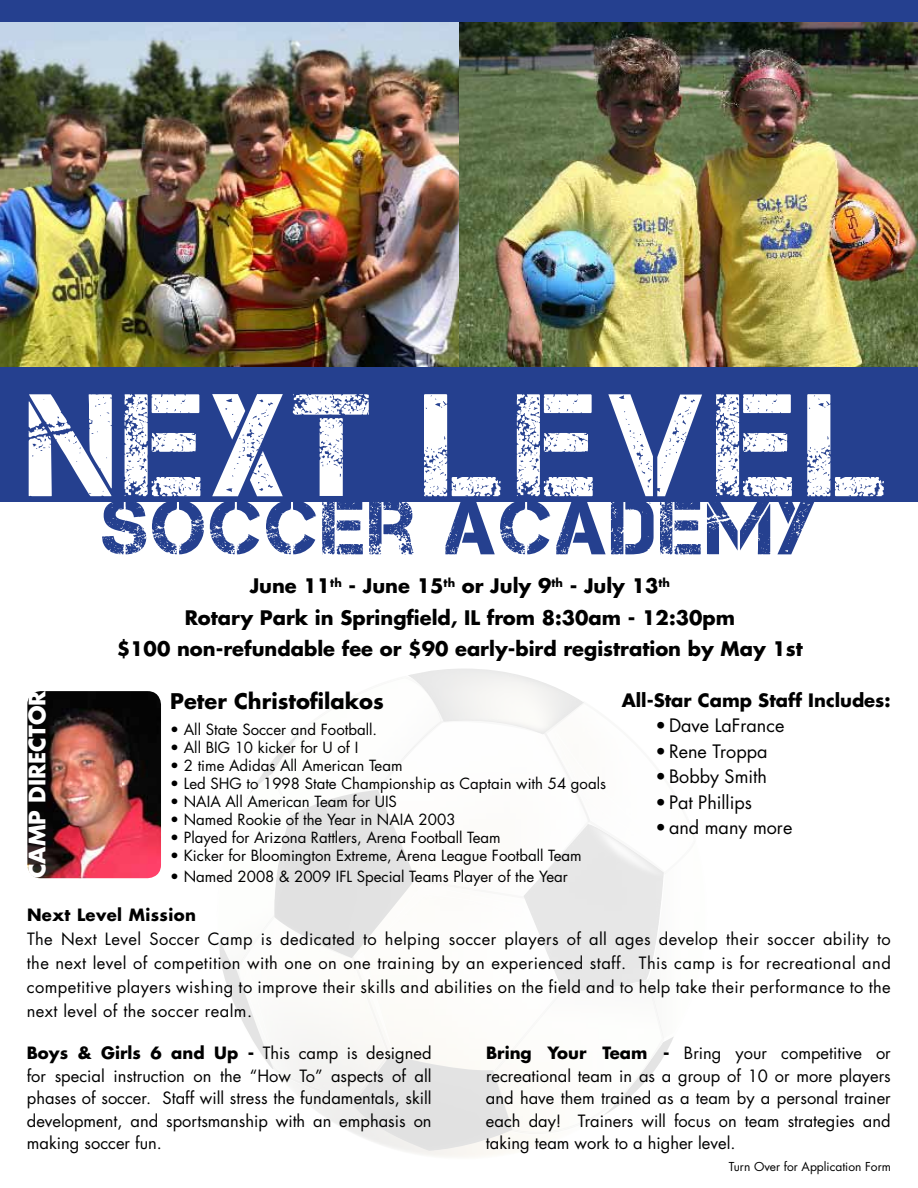
<style>
.page{position:relative;width:918px;height:1188px;background:#fff}
.page>*{position:absolute;margin:0;border:0;box-sizing:border-box;transform-origin:0 0}
.t1{font:145.5px "Captureit";letter-spacing:.075em;color:#fff}
.t2{font:78px "Captureit";letter-spacing:.05em;color:#25408f}
.t3{font:700 22.05px "Futura LT";color:#fff}
.t4{font:700 21px "Futura LT";color:#000}
.t5{font:700 19.5px/31.5px "Futura LT";color:#000;text-align:center}
.t6{font:18px "Futura LT";color:#000}
.t7{font:700 18px "Futura LT";color:#000}
.t8{font:16.5px/22.5px "Futura LT";color:#000;text-align:justify}
.t9{font:700 16.5px "Futura LT";letter-spacing:.025em;color:#000}
.t10{font:15px "Futura LT";color:#000}
.t11{font:12px "Futura LT";color:#000}
.s1{font-weight:700}
</style>
<div class="page">
<div style="left:0;top:0;width:918px;height:501px;background:#25408f"></div>
<img style="left:0;top:22px;width:918px;height:344px">
<svg style="left:597px;top:1036px;width:76px;height:83px"></svg>
<img style="left:544px;top:734px;width:11px;height:20px">
<svg style="left:260px;top:676px;width:145px;height:114px"></svg>
<img style="left:376px;top:721px;width:54px;height:69px">
<img style="left:219px;top:777px;width:55px;height:163px">
<img style="left:271px;top:776px;width:21px;height:42px">
<div style="left:282px;top:958px;width:108px;height:146px;background:#f8f8f5"></div>
<img style="left:237px;top:914px;width:37px;height:26px">
<img style="left:664px;top:871px;width:14px;height:167px">
<img style="left:648px;top:992px;width:15px;height:47px">
<img style="left:665px;top:840px;width:29px;height:35px">
<img style="left:274px;top:790px;width:142px;height:168px">
<img style="left:353px;top:1055px;width:159px;height:96px">
<svg style="left:219px;top:940px;width:63px;height:140px"></svg>
<img style="left:555px;top:731px;width:103px;height:111px">
<img style="left:394px;top:818px;width:162px;height:74px">
<img style="left:384px;top:885px;width:160px;height:68px">
<img style="left:357px;top:953px;width:35px;height:96px">
<img style="left:243px;top:970px;width:31px;height:90px">
<img style="left:27px;top:691px;width:134px;height:187px">
<h1 class="t1" style="left:29px;top:364px;width:862px">NEXT LEVEL</h1>
<h2 class="t2" style="left:102px;top:483px;width:716px">SOCCER ACADEMY</h2>
<h3 class="t3" style="left:23px;top:878px;width:184px;rotate:-90deg">Camp Director</h3>
<p class="t5" style="left:117px;top:570px;width:687px">June 11<sup>th</sup> - June 15<sup>th</sup> or July 9<sup>th</sup> - July 13<sup>th<br></sup>Rotary Park in Springfield, IL from 8:30am - 12:30pm<br>$100 non-refundable fee or $90 early-bird registration by May 1st</p>
<p class="t4" style="left:170px;top:687px;width:215px">Peter Christofilakos</p>
<p class="t10" style="left:170px;top:719px;width:208px">• All State Soccer and Football.</p>
<p class="t10" style="left:170px;top:737px;width:189px">• All BIG 10 kicker for U of I</p>
<p class="t10" style="left:170px;top:755px;width:234px">• 2 time Adidas All American Team</p>
<p class="t10" style="left:170px;top:773px;width:437px">• Led SHG to 1998 State Championship as Captain with 54 goals</p>
<p class="t10" style="left:170px;top:791px;width:228px">• NAIA All American Team for UIS</p>
<p class="t10" style="left:170px;top:809px;width:287px">• Named Rookie of the Year in NAIA 2003</p>
<p class="t10" style="left:170px;top:827px;width:332px">• Played for Arizona Rattlers, Arena Football Team</p>
<p class="t10" style="left:170px;top:845px;width:413px">• Kicker for Bloomington Extreme, Arena League Football Team</p>
<p class="t10" style="left:170px;top:867px;width:399px">• Named 2008 &amp; 2009 IFL Special Teams Player of the Year</p>
<p class="t7" style="left:622px;top:688px;width:270px">All-Star Camp Staff Includes:</p>
<p class="t6" style="left:656px;top:714px;width:130px">• Dave LaFrance</p>
<p class="t6" style="left:656px;top:740px;width:114px">• Rene Troppa</p>
<p class="t6" style="left:656px;top:765px;width:113px">• Bobby Smith</p>
<p class="t6" style="left:656px;top:791px;width:98px">• Pat Phillips</p>
<p class="t6" style="left:656px;top:816px;width:138px">• and many more</p>
<p class="t9" style="left:27px;top:904px;width:171px">Next Level Mission</p>
<p class="t8" style="left:27px;top:928px;width:866px;line-height:24px">The Next Level Soccer Camp is dedicated to helping soccer players of all ages develop their soccer ability to the next level of competition with one on one training by an experienced staff. This camp is for recreational and competitive players wishing to improve their skills and abilities on the field and to help take their performance to the next level of the soccer realm.</p>
<p class="t8" style="left:27px;top:1042px;width:406px"><span class="s1">Boys &amp; Girls 6 and Up -</span> This camp is designed for special instruction on the “How To” aspects of all phases of soccer. Staff will stress the fundamentals, skill development, and sportsmanship with an emphasis on making soccer fun.</p>
<p class="t8" style="left:486px;top:1042px;width:406px"><span class="s1">Bring Your Team -</span> Bring your competitive or recreational team in as a group of 10 or more players and have them trained as a team by a personal trainer each day! Trainers will focus on team strategies and taking team work to a higher level.</p>
<p class="t11" style="left:729px;top:1158px;width:164px">Turn Over for Application Form</p>
</div>
